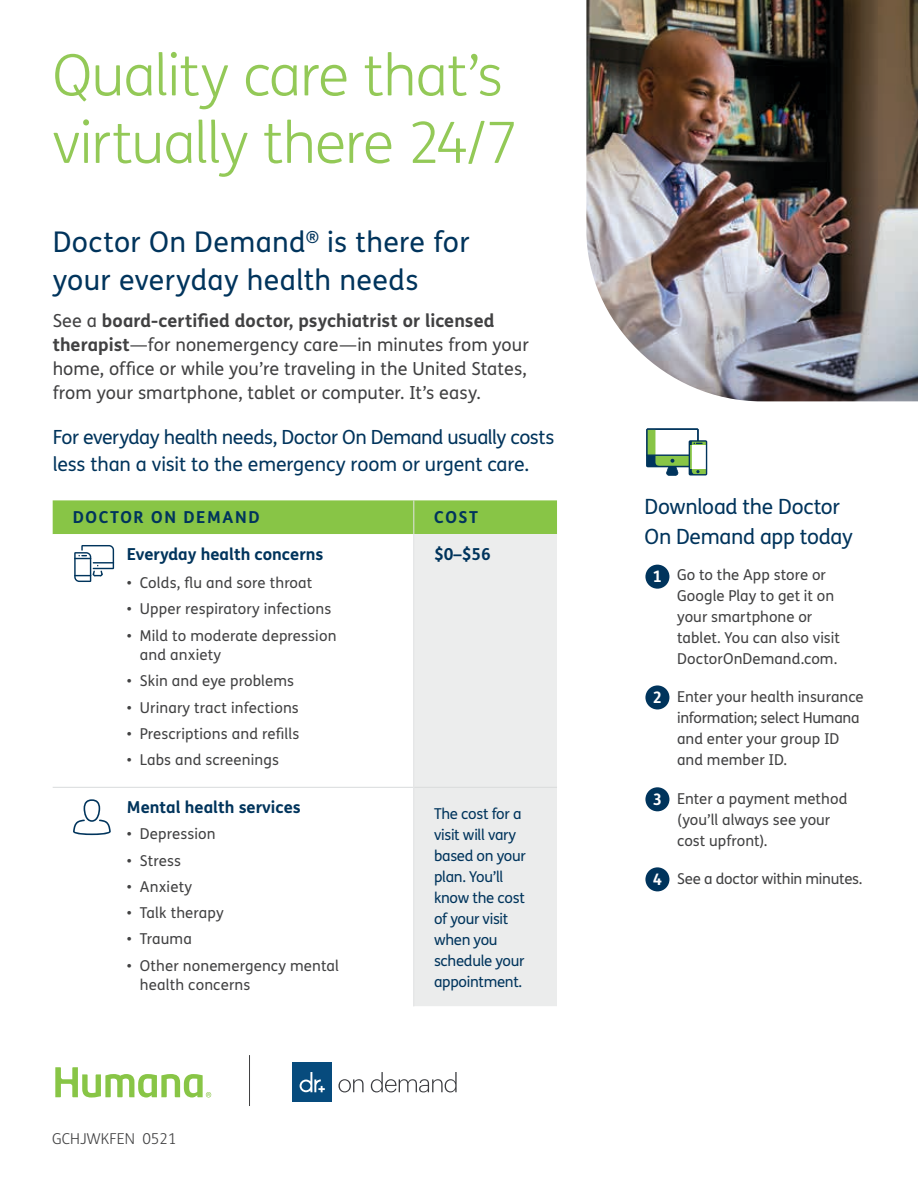
<style>
.page{position:relative;width:918px;height:1188px;background:#fff}
.page>*{position:absolute;margin:0;border:0;box-sizing:border-box;transform-origin:0 0}
.t1{font:300 57px/67.5px "FS Humana";letter-spacing:-.015em;color:#93c957}
.t2{font:28.5px/37.5px "FS Humana";letter-spacing:.015em;color:#00345c}
.t3{font:21px/30px "FS Humana";letter-spacing:-.015em;color:#00345c}
.t4{font:19.5px/27px "FS Humana";letter-spacing:-.015em;color:#00345c}
.t5{font:18px/24px "FS Humana";letter-spacing:.005em;color:#414142}
.t6{font:700 16.5px "FS Humana";color:#00345c}
.t7{font:700 16.5px "FS Humana";letter-spacing:.1em;color:#00345c}
.t8{font:700 15.9px "FS Humana";color:#fff}
.t9{font:15px/21px "FS Humana";letter-spacing:.01em;color:#414142}
.t10{font:15px/21px "FS Humana";letter-spacing:-.02em;color:#00345c}
.t11{font:15px "FS Humana";letter-spacing:-.02em;color:#414142}
.t12{font:300 15px "FS Humana";color:#414142}
.s1{font-weight:700}
</style>
<div class="page">
<div style="left:53px;top:500px;width:504px;height:34px;background:#88c546"></div>
<div style="left:414px;top:534px;width:143px;height:253px;background:#eceded"></div>
<div style="left:414px;top:787px;width:143px;height:220px;background:#ebecec"></div>
<hr style="left:414px;top:1006px;width:143px;height:1px;background:#fff">
<hr style="left:53px;top:787px;width:360px;height:1px;background:#d9dbdc">
<hr style="left:414px;top:787px;width:143px;height:1px;background:#d9dbdc">
<hr style="left:413px;top:500px;width:1px;height:34px;background:#e3e4e5">
<hr style="left:413px;top:534px;width:1px;height:253px;background:#e3e4e5">
<hr style="left:413px;top:787px;width:1px;height:219px;background:#e3e4e5">
<svg style="left:55px;top:1067px;width:156px;height:31px"></svg>
<div style="left:293px;top:1063px;width:39px;height:39px;background:#074b7d"></div>
<svg style="left:300px;top:1072px;width:25px;height:20px"></svg>
<svg style="left:338px;top:1079px;width:26px;height:13px"></svg>
<svg style="left:371px;top:1072px;width:86px;height:20px"></svg>
<img style="left:586px;top:0;width:332px;height:401px">
<div style="left:645px;top:685px;width:24px;height:24px;background:#00345c;border-radius:50%"></div>
<div style="left:645px;top:787px;width:24px;height:24px;background:#00345c;border-radius:50%"></div>
<div style="left:645px;top:867px;width:24px;height:24px;background:#00345c;border-radius:50%"></div>
<div style="left:645px;top:565px;width:24px;height:24px;background:#00345c;border-radius:50%"></div>
<hr style="left:249px;top:1055px;width:1px;height:51px;background:#414142">
<svg style="left:73px;top:799px;width:38px;height:36px"></svg>
<svg style="left:74px;top:545px;width:40px;height:37px"></svg>
<svg style="left:646px;top:428px;width:62px;height:48px"></svg>
<h1 class="t1" style="left:52px;top:40px;width:467px">Quality care that’s virtually there 24/7</h1>
<h2 class="t2" style="left:53px;top:223px;width:419px">Doctor On Demand<sup>®</sup> is there for your everyday health needs</h2>
<p class="t5" style="left:53px;top:309px;width:478px">See a <span class="s1">board-certified doctor, psychiatrist or licensed therapist</span>—for nonemergency care—in minutes from your home, office or while you’re traveling in the United States, from your smartphone, tablet or computer. It’s easy.</p>
<h3 class="t4" style="left:53px;top:423px;width:503px">For everyday health needs, Doctor On Demand usually costs less than a visit to the emergency room or urgent care.</h3>
<p class="t7" style="left:73px;top:505px;width:188px">DOCTOR ON DEMAND</p>
<p class="t6" style="left:434px;top:505px;width:46px">COST</p>
<p class="t6" style="left:127px;top:541px;width:198px">Everyday health concerns</p>
<p class="t9" style="left:127px;top:572px;width:187px">• Colds, flu and sore throat</p>
<p class="t9" style="left:127px;top:598px;width:206px">• Upper respiratory infections</p>
<p class="t9" style="left:140px;top:625px;width:198px;line-height:19.5px;text-indent:-13px">• Mild to moderate depression and anxiety</p>
<p class="t9" style="left:127px;top:670px;width:169px">• Skin and eye problems</p>
<p class="t9" style="left:127px;top:697px;width:173px">• Urinary tract infections</p>
<p class="t9" style="left:127px;top:723px;width:174px">• Prescriptions and refills</p>
<p class="t9" style="left:127px;top:749px;width:154px">• Labs and screenings</p>
<p class="t6" style="left:434px;top:541px;width:58px">$0–$56</p>
<p class="t6" style="left:127px;top:795px;width:175px">Mental health services</p>
<p class="t9" style="left:127px;top:823px;width:90px">• Depression</p>
<p class="t9" style="left:127px;top:850px;width:56px">• Stress</p>
<p class="t9" style="left:127px;top:876px;width:67px">• Anxiety</p>
<p class="t9" style="left:127px;top:902px;width:98px">• Talk therapy</p>
<p class="t9" style="left:127px;top:928px;width:67px">• Trauma</p>
<p class="t9" style="left:140px;top:955px;width:201px;line-height:19.5px;text-indent:-13px">• Other nonemergency mental health concerns</p>
<p class="t12" style="left:52px;top:1129px;width:126px">GCHJWKFEN 0521</p>
<p class="t10" style="left:434px;top:803px;width:93px">The cost for a visit will vary based on your plan. You’ll know the cost of your visit when you schedule your appointment.</p>
<h3 class="t3" style="left:645px;top:491px;width:210px">Download the Doctor<br>On Demand app today</h3>
<p class="t9" style="left:677px;top:564px;width:164px">Go to the App store or<br>Google Play to get it on your smartphone or tablet. You can also visit<br>DoctorOnDemand.com.</p>
<p class="t9" style="left:677px;top:686px;width:188px">Enter your health insurance information; select Humana and enter your group ID and member ID.</p>
<p class="t9" style="left:677px;top:788px;width:172px">Enter a payment method (you’ll always see your cost upfront).</p>
<p class="t11" style="left:677px;top:868px;width:187px">See a doctor within minutes.</p>
<p class="t8" style="left:653px;top:564px;width:11px">1</p>
<p class="t8" style="left:653px;top:685px;width:11px">2</p>
<p class="t8" style="left:653px;top:787px;width:11px">3</p>
<p class="t8" style="left:653px;top:867px;width:11px">4</p>
</div>
